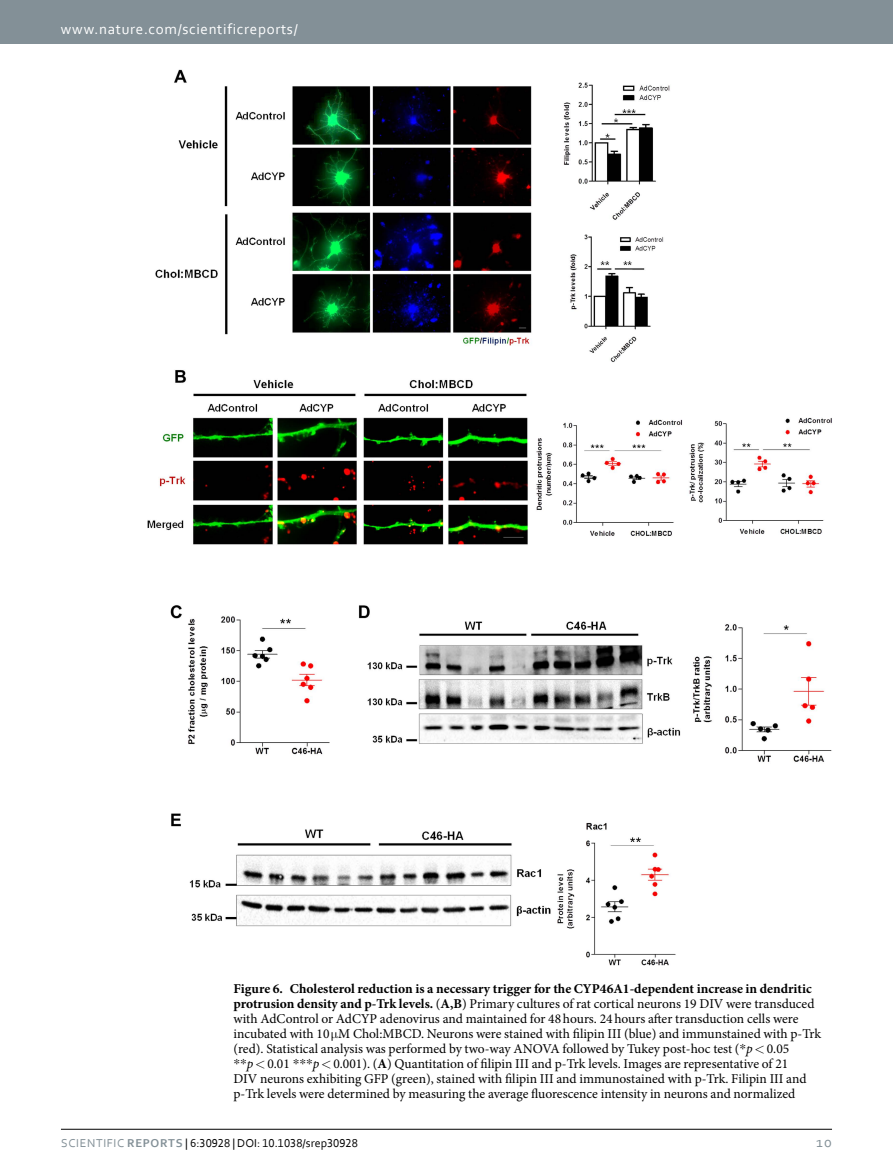
<style>
.page{position:relative;width:893px;height:1174px;background:#fff}
.page>*{position:absolute;margin:0;border:0;box-sizing:border-box;transform-origin:0 0}
.t1{font:15px "Corbel";letter-spacing:.045em;color:#fff}
.t2{font:15px "Corbel";color:#839097}
.t3{font:13.5px/15px "Minion Pro";color:#000}
.t4{font:12px "Corbel";color:#000}
.s1{font-weight:700}
.s2{font-family:"STIX General"}
.s3{font-style:italic}
.s4{color:#839097}
.s5{font-weight:700;color:#839097}
</style>
<div class="page">
<div style="left:0;top:0;width:893px;height:43px;background:#839097"></div>
<hr style="left:61px;top:1129px;width:771px;height:1px;background:#000">
<img style="left:148px;top:70px;width:684px;height:895px">
<p class="t1" style="left:61px;top:19px;width:238px">www.nature.com/scientificreports/</p>
<p class="t3" style="left:233px;top:981px;width:589px"><span class="s1">Figure 6. Cholesterol reduction is a necessary trigger for the CYP46A1-dependent increase in dendritic protrusion density and p-Trk levels.</span> (<span class="s1">A,B</span>) Primary cultures of rat cortical neurons 19 DIV were transduced with AdControl or AdCYP adenovirus and maintained for 48hours. 24hours after transduction cells were incubated with 10 M Chol:MBCD. Neurons were stained with filipin III (blue) and immunstained with p-Trk (red). Statistical analysis was performed by two-way ANOVA followed by Tukey post-hoc test (<span class="s2">*</span><span class="s3">p</span> 0.05<br><span class="s2">**</span><span class="s3">p</span> 0.01 <span class="s2">***</span><span class="s3">p</span> 0.001). (<span class="s1">A</span>) Quantitation of filipin III and p-Trk levels. Images are representative of 21<br>DIV neurons exhibiting GFP (green), stained with filipin III and immunostained with p-Trk. Filipin III and p-Trk levels were determined by measuring the average fluorescence intensity in neurons and normalized</p>
<p class="t4" style="left:61px;top:1135px;width:298px"><span class="s4">Scientific</span> <span class="s5">REPORTS</span> | 6:30928 | DOI: 10.1038/srep30928</p>
<p class="t2" style="left:816px;top:1132px;width:17px">10</p>
</div>
